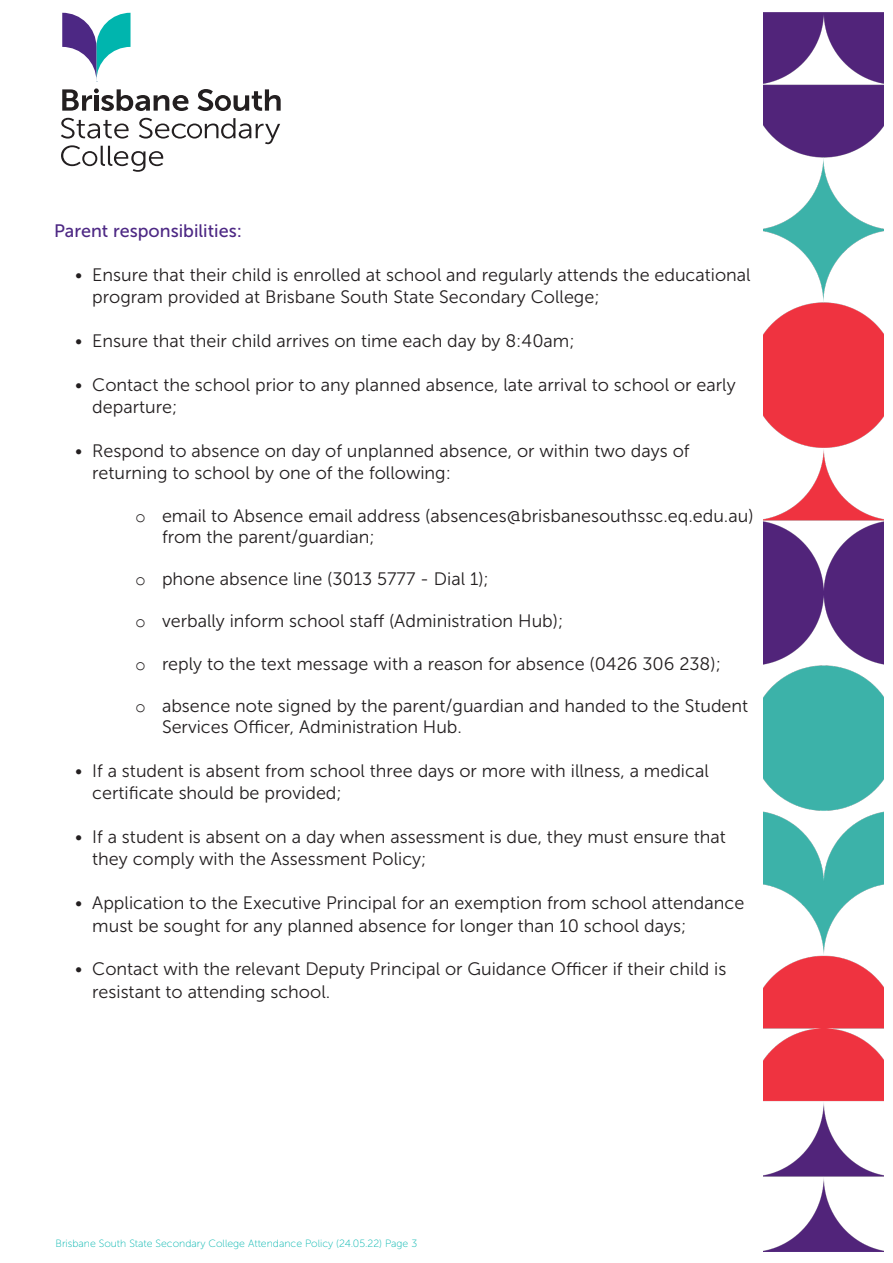
<style>
.page{position:relative;width:893px;height:1263px;background:#fff}
.page>*{position:absolute;margin:0;border:0;box-sizing:border-box;transform-origin:0 0}
.t1{font:18px/22.5px "Museo Sans 300";color:#231f20}
.Subheadding{font:18px "Museo Sans 500";color:#4d2884}
.t2{font:10.5px "Museo Sans 100";color:#00b5ae}
.s1{font-family:"Courier New"}
</style>
<div class="page">
<svg style="left:197px;top:89px;width:84px;height:22px"></svg>
<svg style="left:61px;top:118px;width:219px;height:54px"></svg>
<svg style="left:62px;top:88px;width:126px;height:23px"></svg>
<svg style="left:62px;top:13px;width:69px;height:67px"></svg>
<img style="left:764px;top:13px;width:119px;height:1239px">
<p class="Subheadding" style="left:54px;top:221px;width:189px">Parent responsibilities:</p>
<p class="t1" style="left:92px;top:263px;width:660px;text-indent:-17px">• Ensure that their child is enrolled at school and regularly attends the educational program provided at Brisbane South State Secondary College;</p>
<p class="t1" style="left:75px;top:330px;width:501px">• Ensure that their child arrives on time each day by 8:40am;</p>
<p class="t1" style="left:92px;top:373px;width:645px;text-indent:-17px">• Contact the school prior to any planned absence, late arrival to school or early departure;</p>
<p class="t1" style="left:92px;top:440px;width:599px;text-indent:-17px">• Respond to absence on day of unplanned absence, or within two days of returning to school by one of the following:</p>
<p class="t1" style="left:162px;top:505px;width:593px;line-height:21px;text-indent:-27px"><span class="s1">o</span> email to Absence email address (absences@brisbanesouthssc.eq.edu.au) from the parent/guardian;</p>
<p class="t1" style="left:135px;top:568px;width:355px"><span class="s1">o</span> phone absence line (3013 5777 - Dial 1);</p>
<p class="t1" style="left:135px;top:610px;width:430px"><span class="s1">o</span> verbally inform school staff (Administration Hub);</p>
<p class="t1" style="left:135px;top:652px;width:587px"><span class="s1">o</span> reply to the text message with a reason for absence (0426 306 238);</p>
<p class="t1" style="left:162px;top:695px;width:588px;line-height:21px;text-indent:-27px"><span class="s1">o</span> absence note signed by the parent/guardian and handed to the Student<br>Services Officer, Administration Hub.</p>
<p class="t1" style="left:92px;top:759px;width:618px;text-indent:-17px">• If a student is absent from school three days or more with illness, a medical certificate should be provided;</p>
<p class="t1" style="left:92px;top:825px;width:635px;text-indent:-17px">• If a student is absent on a day when assessment is due, they must ensure that they comply with the Assessment Policy;</p>
<p class="t1" style="left:92px;top:892px;width:653px;text-indent:-17px">• Application to the Executive Principal for an exemption from school attendance must be sought for any planned absence for longer than 10 school days;</p>
<p class="t1" style="left:92px;top:958px;width:636px;text-indent:-17px">• Contact with the relevant Deputy Principal or Guidance Officer if their child is resistant to attending school.</p>
<p class="t2" style="left:56px;top:1238px;width:363px">Brisbane South State Secondary College Attendance Policy (24.05.22) Page 3</p>
</div>
